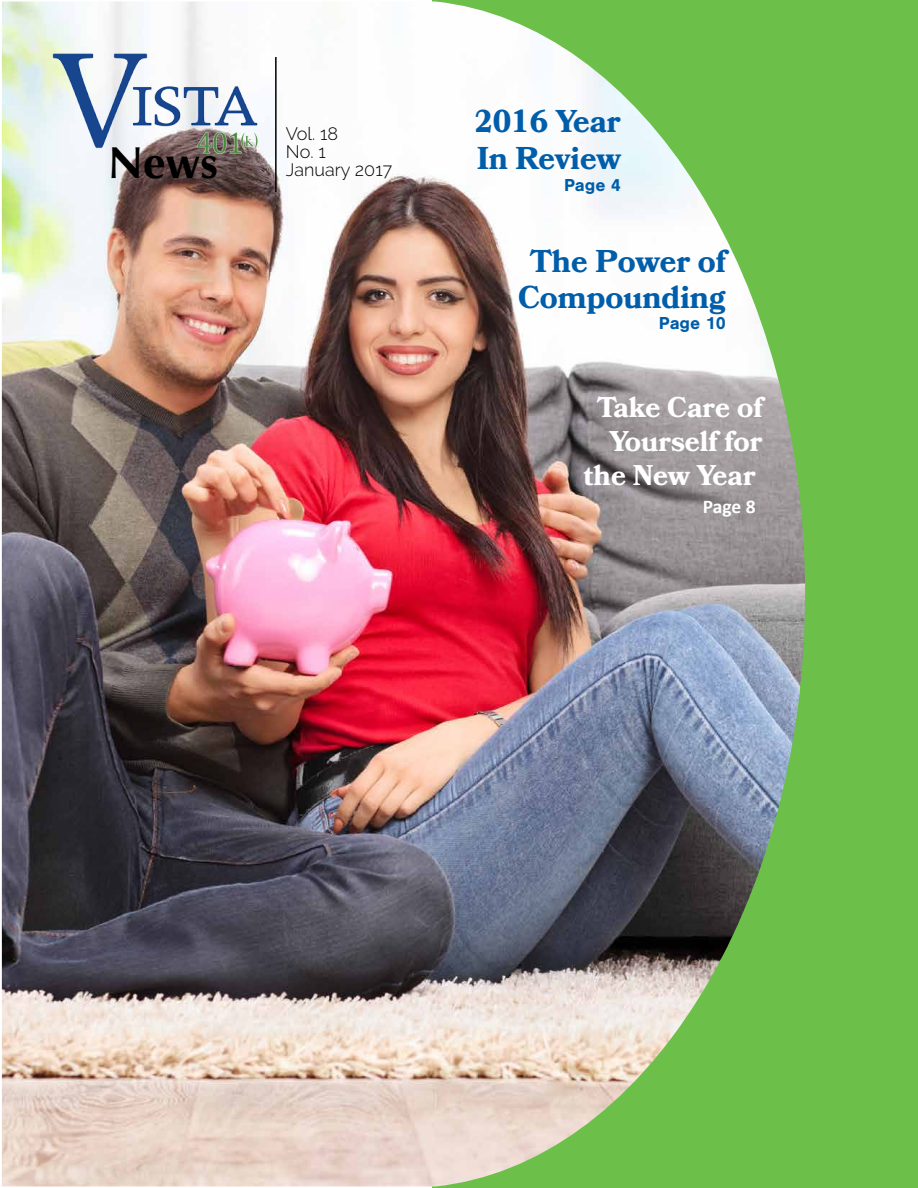
<style>
.page{position:relative;width:918px;height:1188px;background:#fff}
.page>*{position:absolute;margin:0;border:0;box-sizing:border-box;transform-origin:0 0}
.t1{font:700 45px "Optima";color:#000}
.t2{font:700 31.5px/37.8px "Bookmania";color:#005daa}
.t3{font:700 28.5px/34.2px "Bookmania";color:#fff;text-align:right}
.t4{font:700 19.5px "Calibri";color:#fff}
.t5{font:300 18px/18px "Raleway";color:#000}
.t6{font:700 18px "Nimbus San";letter-spacing:-.005em;color:#005daa}
</style>
<div class="page">
<div style="left:432px;top:0;width:486px;height:1188px;background:#6cc04a"></div>
<img style="left:2px;top:2px;width:803px;height:1185px">
<img style="left:39px;top:43px;width:230px;height:113px">
<hr style="left:275px;top:57px;width:2px;height:135px;background:#000">
<h1 class="t1" style="left:108px;top:137px;width:112px">News</h1>
<p class="t5" style="left:286px;top:124px;width:108px">Vol. 18<br>No. 1<br>January 2017</p>
<p class="t2" style="left:474px;top:102px;width:148px">2016 Year<br>In Review</p>
<p class="t6" style="left:564px;top:175px;width:58px">Page 4</p>
<p class="t2" style="left:518px;top:243px;width:209px;line-height:36px;text-align:center">The Power of<br>Compounding</p>
<p class="t6" style="left:659px;top:313px;width:69px">Page 10</p>
<p class="t3" style="left:584px;top:390px;width:180px">Take Care of<br>Yourself for the New Year</p>
<p class="t4" style="left:703px;top:494px;width:54px">Page 8</p>
</div>
